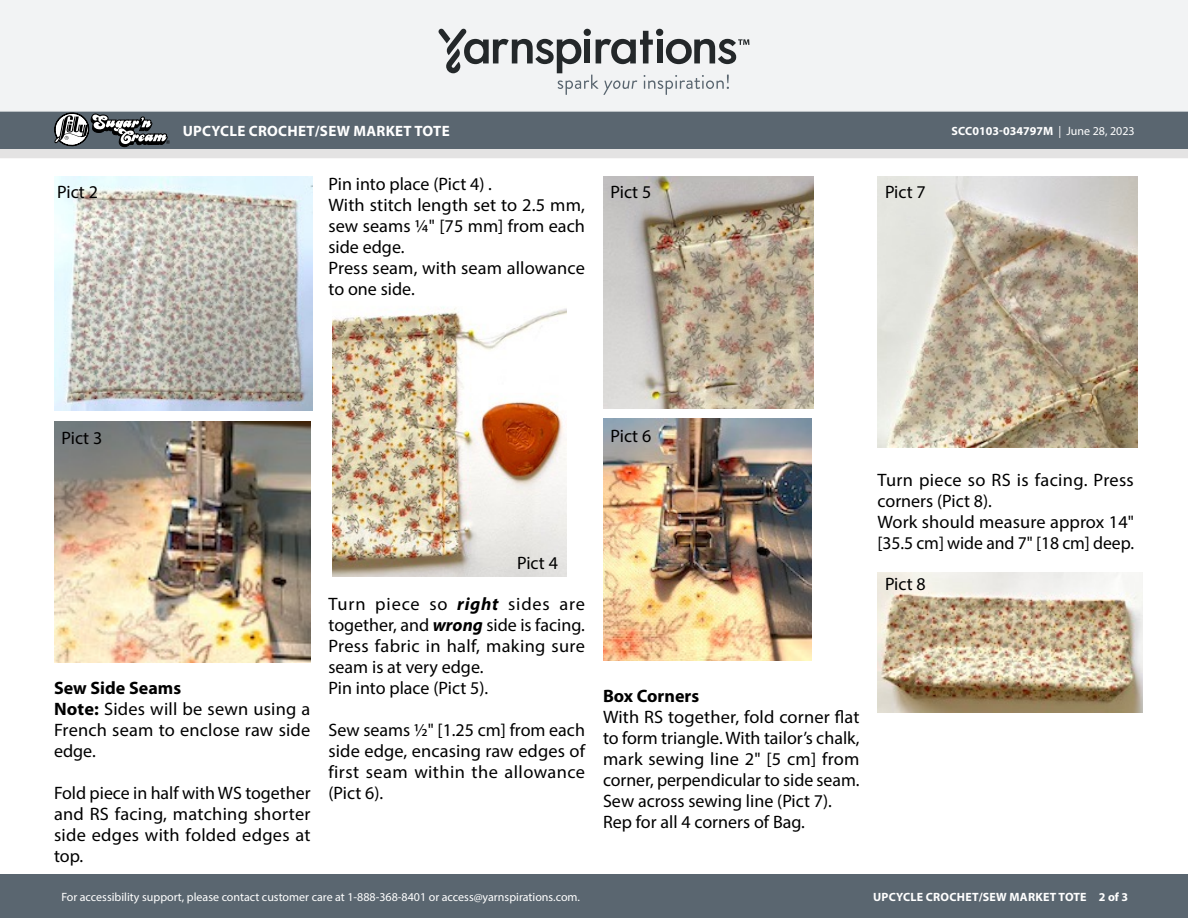
<style>
.page{position:relative;width:1188px;height:918px;background:#fff}
.page>*{position:absolute;margin:0;border:0;box-sizing:border-box;transform-origin:0 0}
.Body_-__Auto_Style_w{font:18px/21px "Myriad Pro";letter-spacing:.005em;color:#000;text-align:justify}
.Body_-__Color_coded{font:18px "Myriad Pro";color:#000}
.Body_-__Auto_Style_w-2{font:700 18px "Myriad Pro";color:#000}
.t1{font:700 15px "Myriad Pro";letter-spacing:.02em;color:#fff}
.t2{font:12px "Myriad Pro";color:#fff}
.t3{font:700 12px "Myriad Pro";letter-spacing:.02em;color:#fff}
.t4{font:700 12px "Myriad Pro";color:#fff}
.s1{font-weight:400}
.s2{font-weight:700}
.s3{font-weight:700;font-style:italic}
</style>
<div class="page">
<div style="left:0;top:875px;width:1188px;height:43px;background:#5a6670"></div>
<div style="left:0;top:0;width:1188px;height:111px;background:#f2f3f4"></div>
<svg style="left:438px;top:29px;width:311px;height:66px"></svg>
<svg style="left:0;top:111px;width:1188px;height:47px;background:#788188"></svg>
<img style="left:54px;top:177px;width:259px;height:234px">
<img style="left:54px;top:422px;width:256px;height:241px">
<img style="left:332px;top:307px;width:234px;height:269px">
<img style="left:603px;top:177px;width:211px;height:231px">
<img style="left:603px;top:418px;width:209px;height:243px">
<img style="left:878px;top:177px;width:260px;height:271px">
<img style="left:878px;top:573px;width:265px;height:140px">
<p class="Body_-__Color_coded" style="left:57px;top:180px;width:42px">Pict 2</p>
<p class="Body_-__Color_coded" style="left:62px;top:427px;width:42px">Pict 3</p>
<p class="t1" style="left:183px;top:121px;width:269px">UPCYCLE CROCHET/SEW MARKET TOTE</p>
<p class="t4" style="left:951px;top:123px;width:185px">SCC0103-034797M <span class="s1">| June 28, 2023</span></p>
<p class="Body_-__Auto_Style_w" style="left:328px;top:173px;width:165px">Pin into place (Pict 4) .</p>
<p class="Body_-__Auto_Style_w" style="left:328px;top:194px;width:258px">With stitch length set to 2.5 mm, sew seams ¼" [75 mm] from each side edge.</p>
<p class="Body_-__Auto_Style_w" style="left:328px;top:257px;width:258px">Press seam, with seam allowance to one side.</p>
<p class="Body_-__Color_coded" style="left:610px;top:180px;width:42px">Pict 5</p>
<p class="Body_-__Color_coded" style="left:885px;top:180px;width:42px">Pict 7</p>
<p class="Body_-__Color_coded" style="left:517px;top:551px;width:42px">Pict 4</p>
<p class="Body_-__Color_coded" style="left:610px;top:425px;width:42px">Pict 6</p>
<p class="Body_-__Auto_Style_w" style="left:878px;top:469px;width:258px">Turn piece so RS is facing. Press corners (Pict 8).</p>
<p class="Body_-__Auto_Style_w" style="left:878px;top:511px;width:258px">Work should measure approx 14" [35.5 cm] wide and 7" [18 cm] deep.</p>
<p class="Body_-__Color_coded" style="left:885px;top:572px;width:42px">Pict 8</p>
<p class="Body_-__Auto_Style_w-2" style="left:54px;top:676px;width:129px">Sew Side Seams</p>
<p class="Body_-__Auto_Style_w" style="left:54px;top:698px;width:258px"><span class="s2">Note:</span> Sides will be sewn using a French seam to enclose raw side edge.</p>
<p class="Body_-__Auto_Style_w" style="left:54px;top:782px;width:258px">Fold piece in half with WS together and RS facing, matching shorter side edges with folded edges at top.</p>
<p class="Body_-__Auto_Style_w" style="left:328px;top:593px;width:258px">Turn piece so <span class="s3">right</span> sides are together, and <span class="s3">wrong</span> side is facing.</p>
<p class="Body_-__Auto_Style_w" style="left:328px;top:635px;width:258px">Press fabric in half, making sure seam is at very edge.</p>
<p class="Body_-__Auto_Style_w" style="left:328px;top:677px;width:161px">Pin into place (Pict 5).</p>
<p class="Body_-__Auto_Style_w" style="left:328px;top:719px;width:258px">Sew seams 1/2" [1.25 cm] from each side edge, encasing raw edges of first seam within the allowance (Pict 6).</p>
<p class="Body_-__Auto_Style_w-2" style="left:603px;top:684px;width:98px">Box Corners</p>
<p class="Body_-__Auto_Style_w" style="left:603px;top:706px;width:258px">With RS together, fold corner flat to form triangle. With tailor’s chalk, mark sewing line 2" [5 cm] from corner, perpendicular to side seam.<br>Sew across sewing line (Pict 7).</p>
<p class="Body_-__Auto_Style_w" style="left:603px;top:811px;width:204px">Rep for all 4 corners of Bag.</p>
<p class="t2" style="left:61px;top:889px;width:520px">For accessibility support, please contact customer care at 1-888-368-8401 or access@yarnspirations.com.</p>
<p class="t3" style="left:873px;top:889px;width:257px">UPCYCLE CROCHET/SEW MARKET TOTE 2 of 3</p>
</div>
